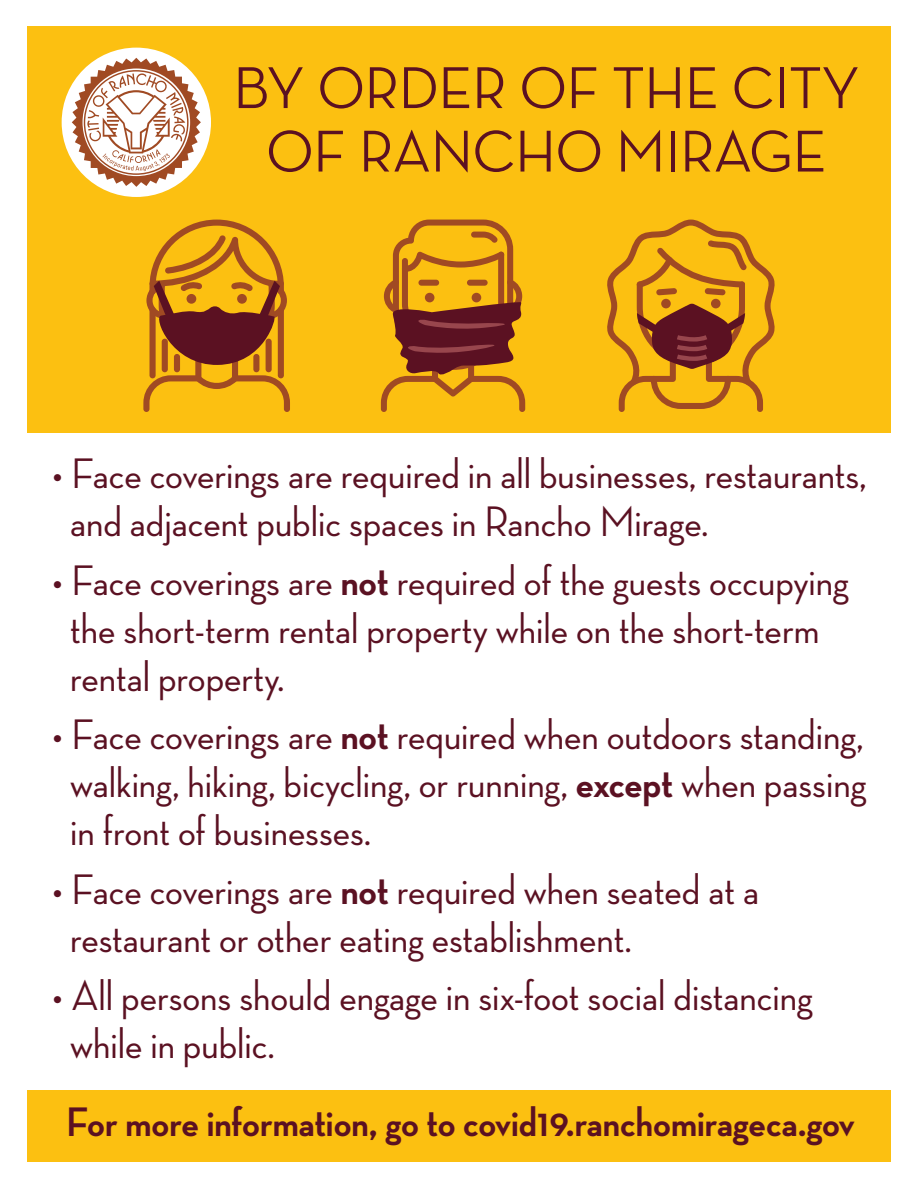
<style>
.page{position:relative;width:918px;height:1188px;background:#fff}
.page>*{position:absolute;margin:0;border:0;box-sizing:border-box;transform-origin:0 0}
.t1{font:500 60px/63.4px "Neutra Disp";color:#5b1122;text-align:center}
.t2{font:500 43.5px/48px "Neutra Disp";color:#5b1122}
.t3{font:700 42px "Neutra Disp";color:#5b1122}
.s1{font-weight:700}
</style>
<div class="page">
<div style="left:28px;top:1090px;width:863px;height:71px;background:#fcc011"></div>
<div style="left:27px;top:26px;width:864px;height:407px;background:#fcc011"></div>
<svg style="left:143px;top:220px;width:147px;height:192px"></svg>
<svg style="left:381px;top:220px;width:144px;height:192px"></svg>
<svg style="left:607px;top:220px;width:168px;height:192px"></svg>
<div style="left:62px;top:48px;width:149px;height:149px;background:#fff;border-radius:50%"></div>
<svg style="left:72px;top:58px;width:129px;height:129px"></svg>
<h1 class="t1" style="left:233px;top:56px;width:627px">BY ORDER OF THE CITY<br>OF RANCHO MIRAGE</h1>
<p class="t2" style="left:70px;top:450px;width:798px;text-indent:-18px">• Face coverings are required in all businesses, restaurants, and adjacent public spaces in Rancho Mirage.</p>
<p class="t2" style="left:70px;top:556px;width:780px;text-indent:-18px">• Face coverings are <span class="s1">not</span> required of the guests occupying the short-term rental property while on the short-term rental property.</p>
<p class="t2" style="left:70px;top:711px;width:798px;text-align:justify;text-indent:-18px">• Face coverings are <span class="s1">not</span> required when outdoors standing, walking, hiking, bicycling, or running, <span class="s1">except</span> when passing in front of businesses.</p>
<p class="t2" style="left:70px;top:865px;width:690px;text-indent:-18px">• Face coverings are <span class="s1">not</span> required when seated at a restaurant or other eating establishment.</p>
<p class="t2" style="left:70px;top:972px;width:744px;text-indent:-18px">• All persons should engage in six-foot social distancing while in public.</p>
<p class="t3" style="left:66px;top:1099px;width:790px">For more information, go to covid19.ranchomirageca.gov</p>
</div>
